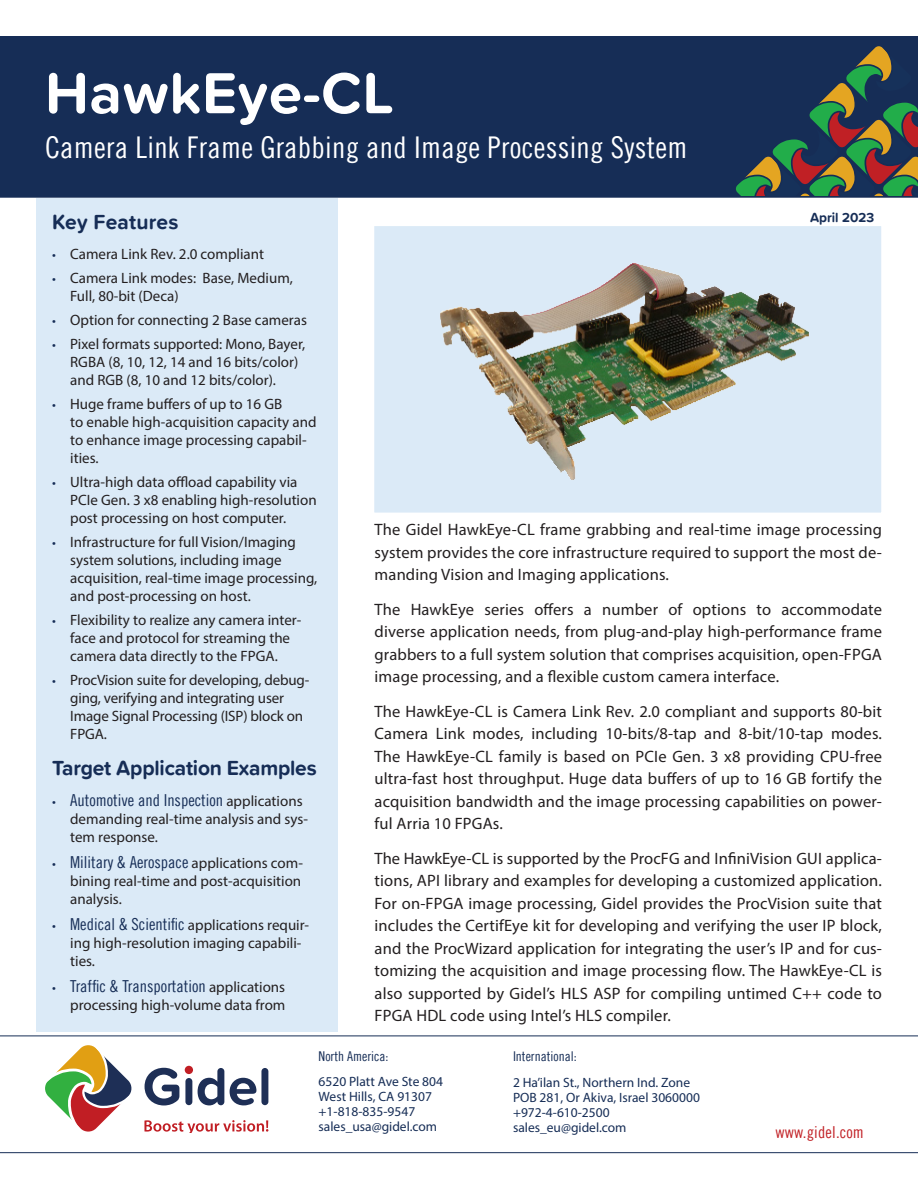
<style>
.page{position:relative;width:918px;height:1188px;background:#fff}
.page>*{position:absolute;margin:0;border:0;box-sizing:border-box;transform-origin:0 0}
.t1{font:700 60px "Proxima Soft";letter-spacing:.01em;color:#fff}
.t2{font:30px "Trade Gothic LT Pro Cn 18";letter-spacing:.01em;color:#fff}
.subtitle2{font:700 21px "Proxima Soft";letter-spacing:-.01em;color:#162d56}
.subtitle2-2{font:700 21px "Proxima Soft";letter-spacing:.01em;color:#162d56}
.t3{font:16.5px/22.5px "Myriad Pro";letter-spacing:.01em;color:#231f20;text-align:justify}
.t4{font:16.5px "Trade Gothic LT Pro Cn 18";color:#162d56}
.t5{font:16.5px "Trade Gothic LT Pro Cn 18";letter-spacing:.01em;color:#c12025}
.t6{font:15px/18px "Myriad Pro";color:#231f20}
.t7{font:13.5px/15px "Myriad Pro";color:#162d56}
.t8{font:13.5px "Trade Gothic LT Pro Cn 18";color:#162d56}
.t9{font:700 13.5px "Proxima Soft";color:#162d56}
.s1{font-size:13.5px;color:#162d56}
.s2{font-family:"Myriad Pro";font-size:13.5px}
.s3{font-family:"Myriad Pro";font-size:15px;color:#231f20}
.s4{font-family:"Trade Gothic LT Pro Cn 18";font-size:16.5px;color:#162d56}
</style>
<div class="page">
<hr style="left:0;top:1036px;width:918px;height:1px;background:#162d56">
<hr style="left:0;top:1152px;width:918px;height:1px;background:#162d56">
<svg style="left:45px;top:1045px;width:87px;height:87px"></svg>
<svg style="left:145px;top:1068px;width:34px;height:37px"></svg>
<div style="left:185px;top:1066px;width:8px;height:8px;background:#c11e24;border-radius:50%"></div>
<div style="left:185px;top:1078px;width:7px;height:27px;background:#1e2f56;border-radius:3px"></div>
<svg style="left:198px;top:1068px;width:26px;height:37px"></svg>
<svg style="left:230px;top:1078px;width:26px;height:27px"></svg>
<div style="left:261px;top:1068px;width:7px;height:37px;background:#1e2f56;border-radius:3px"></div>
<svg style="left:144px;top:1120px;width:124px;height:12px"></svg>
<div style="left:36px;top:198px;width:302px;height:833px;background:#dbeaf7"></div>
<div style="left:0;top:36px;width:918px;height:160px;background:#162d56"></div>
<svg style="left:736px;top:46px;width:182px;height:150px"></svg>
<hr style="left:0;top:196px;width:918px;height:2px;background:#162d56">
<div style="left:374px;top:225px;width:508px;height:288px;background:#dbeaf7"></div>
<img style="left:440px;top:263px;width:369px;height:217px">
<div style="left:373px;top:225px;width:510px;height:289px;border:2px solid #fff"></div>
<p class="t1" style="left:45px;top:48px;width:350px">HawkEye-CL</p>
<p class="t2" style="left:45px;top:130px;width:644px">Camera Link Frame Grabbing and Image Processing System</p>
<p class="subtitle2-2" style="left:52px;top:206px;width:128px">Key Features</p>
<p class="t6" style="left:52px;top:245px;width:213px"><span class="s1">•</span> Camera Link Rev. 2.0 compliant</p>
<p class="t6" style="left:70px;top:269px;width:224px;text-indent:-18px"><span class="s1">•</span> Camera Link modes: Base, Medium,<br>Full, 80-bit (Deca)</p>
<p class="t6" style="left:52px;top:311px;width:256px"><span class="s1">•</span> Option for connecting 2 Base cameras</p>
<p class="t6" style="left:70px;top:335px;width:237px;text-indent:-18px"><span class="s1">•</span> Pixel formats supported: Mono, Bayer,<br>RGBA (8, 10, 12, 14 and 16 bits/color) and RGB (8, 10 and 12 bits/color).</p>
<p class="t6" style="left:70px;top:395px;width:248px;text-indent:-18px"><span class="s1">•</span> Huge frame buffers of up to 16 GB<br>to enable high-acquisition capacity and to enhance image processing capabil&shy;ities.</p>
<p class="t6" style="left:70px;top:473px;width:248px;text-indent:-18px"><span class="s1">•</span> Ultra-high data offload capability via<br>PCIe Gen. 3 x8 enabling high-resolution post processing on host computer.</p>
<p class="t6" style="left:70px;top:533px;width:249px;text-indent:-18px"><span class="s1">•</span> Infrastructure for full Vision/Imaging system solutions, including image acquisition, real-time image processing, and post-processing on host.</p>
<p class="t6" style="left:52px;top:611px;width:251px;text-align:center"><span class="s1">•</span> Flexibility to realize any camera inter&shy;face and protocol for streaming the camera data directly to the FPGA.</p>
<p class="t6" style="left:70px;top:671px;width:241px;text-indent:-18px"><span class="s1">•</span> ProcVision suite for developing, debug&shy;ging, verifying and integrating user<br>Image Signal Processing (ISP) block on<br>FPGA.</p>
<p class="subtitle2" style="left:52px;top:752px;width:266px">Target Application Examples</p>
<p class="t4" style="left:52px;top:791px;width:252px"><span class="s2">•</span> Automotive and Inspection <span class="s3">applications</span></p>
<p class="t6" style="left:70px;top:810px;width:239px">demanding real-time analysis and sys&shy;tem response.</p>
<p class="t4" style="left:52px;top:853px;width:252px"><span class="s2">•</span> Military &amp; Aerospace <span class="s3">applications com-</span></p>
<p class="t6" style="left:70px;top:872px;width:233px">bining real-time and post-acquisition analysis.</p>
<p class="t6" style="left:70px;top:916px;width:241px;text-indent:-18px"><span class="s1">•</span> <span class="s4">Medical &amp; Scientific</span> applications requir&shy;ing high-resolution imaging capabili&shy;ties.</p>
<p class="t4" style="left:52px;top:976px;width:235px"><span class="s2">•</span> Traffic &amp; Transportation <span class="s3">applications</span></p>
<p class="t6" style="left:70px;top:996px;width:217px">processing high-volume data from</p>
<p class="t9" style="left:810px;top:207px;width:66px">April 2023</p>
<p class="t3" style="left:375px;top:518px;width:509px">The Gidel HawkEye-CL frame grabbing and real-time image processing system provides the core infrastructure required to support the most de&shy;manding Vision and Imaging applications.</p>
<p class="t3" style="left:375px;top:598px;width:509px">The HawkEye series offers a number of options to accommodate diverse application needs, from plug-and-play high-performance frame grabbers to a full system solution that comprises acquisition, open-FPGA image processing, and a flexible custom camera interface.</p>
<p class="t3" style="left:375px;top:700px;width:509px">The HawkEye-CL is Camera Link Rev. 2.0 compliant and supports 80-bit Camera Link modes, including 10-bits/8-tap and 8-bit/10-tap modes.<br>The HawkEye-CL family is based on PCIe Gen. 3 x8 providing CPU-free ultra-fast host throughput. Huge data buffers of up to 16 GB fortify the acquisition bandwidth and the image processing capabilities on power&shy;ful Arria 10 FPGAs.</p>
<p class="t3" style="left:375px;top:847px;width:509px">The HawkEye-CL is supported by the ProcFG and InfiniVision GUI applica&shy;tions, API library and examples for developing a customized application.<br>For on-FPGA image processing, Gidel provides the ProcVision suite that includes the CertifEye kit for developing and verifying the user IP block, and the ProcWizard application for integrating the user’s IP and for cus&shy;tomizing the acquisition and image processing flow. The HawkEye-CL is also supported by Gidel’s HLS ASP for compiling untimed C++ code to FPGA HDL code using Intel’s HLS compiler.</p>
<p class="t8" style="left:319px;top:1048px;width:71px">North America:</p>
<p class="t7" style="left:319px;top:1074px;width:126px">6520 Platt Ave Ste 804<br>West Hills, CA 91307 +1-818-835-9547 sales_usa@gidel.com</p>
<p class="t8" style="left:513px;top:1048px;width:65px">International:</p>
<p class="t7" style="left:513px;top:1074px;width:188px">2 Ha’ilan St., Northern Ind. Zone<br>POB 281, Or Akiva, Israel 3060000 +972-4-610-2500 sales_eu@gidel.com</p>
<p class="t5" style="left:776px;top:1122px;width:90px">www.gidel.com</p>
</div>
